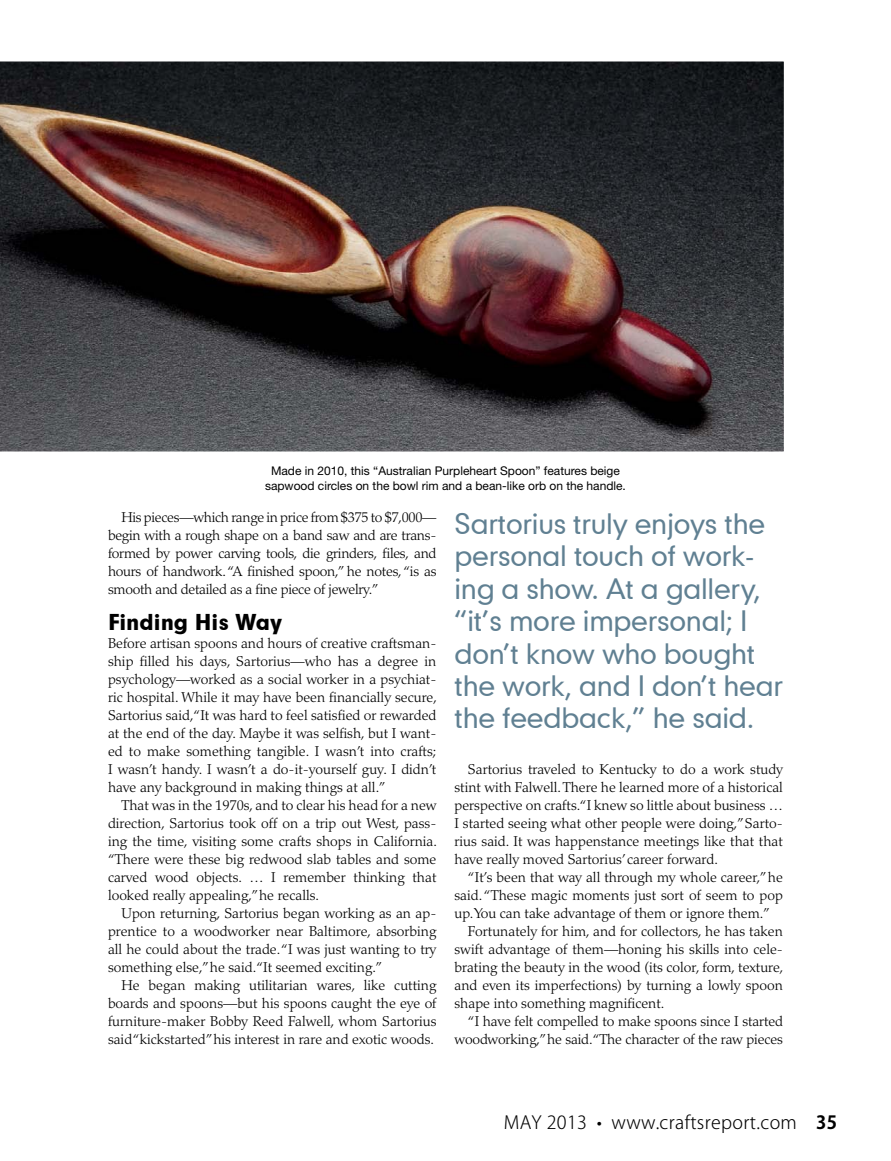
<style>
.page{position:relative;width:891px;height:1161px;background:#fff}
.page>*{position:absolute;margin:0;border:0;box-sizing:border-box;transform-origin:0 0}
.t1{font:27px/32.4px "Geometric 706 BT Medium B";letter-spacing:-.01em;color:#608092}
.t2{font:21px "Geometric 706 BT Black B";color:#000}
.t3{font:300 18px "Koz Go Pro";letter-spacing:.02em;color:#000}
.t4{font:300 14.25px/18px "Palatino";color:#000;text-align:justify}
.t5{font:12px/15px "Helvetica Neue";color:#000;text-align:center}
.s1{font-weight:700}
</style>
<div class="page">
<img style="left:0;top:61px;width:784px;height:391px">
<p class="t5" style="left:265px;top:463px;width:362px">Made in 2010, this “Australian Purpleheart Spoon” features beige sapwood circles on the bowl rim and a bean-like orb on the handle.</p>
<p class="t4" style="left:108px;top:508px;width:330px;text-indent:13px">His pieces—which range in price from $375 to $7,000— begin with a rough shape on a band saw and are trans&shy;formed by power carving tools, die grinders, files, and hours of handwork. “A finished spoon,” he notes, “is as smooth and detailed as a fine piece of jewelry.”</p>
<h2 class="t2" style="left:108px;top:608px;width:176px">Finding His Way</h2>
<p class="t4" style="left:108px;top:634px;width:331px">Before artisan spoons and hours of creative craftsman&shy;ship filled his days, Sartorius—who has a degree in psychology—worked as a social worker in a psychiat&shy;ric hospital. While it may have been financially secure, Sartorius said, “It was hard to feel satisfied or rewarded at the end of the day. Maybe it was selfish, but I want&shy;ed to make something tangible. I wasn’t into crafts; I wasn’t handy. I wasn’t a do-it-yourself guy. I didn’t have any background in making things at all.”</p>
<p class="t4" style="left:108px;top:796px;width:331px;text-indent:13px">That was in the 1970s, and to clear his head for a new direction, Sartorius took off on a trip out West, pass&shy;ing the time, visiting some crafts shops in California. “There were these big redwood slab tables and some carved wood objects. … I remember thinking that looked really appealing,”he recalls.</p>
<p class="t4" style="left:108px;top:904px;width:330px;text-indent:13px">Upon returning, Sartorius began working as an ap&shy;prentice to a woodworker near Baltimore, absorbing all he could about the trade. “I was just wanting to try something else,”he said. “It seemed exciting.”</p>
<p class="t4" style="left:108px;top:976px;width:330px;text-indent:13px">He began making utilitarian wares, like cutting boards and spoons—but his spoons caught the eye of furniture-maker Bobby Reed Falwell, whom Sartorius said “kickstarted”his interest in rare and exotic woods.</p>
<h1 class="t1" style="left:454px;top:507px;width:330px">Sartorius truly enjoys the personal touch of work&shy;ing a show. At a gallery, “it’s more impersonal; I don’t know who bought the work, and I don’t hear the feedback,” he said.</h1>
<p class="t4" style="left:455px;top:760px;width:330px;text-indent:13px">Sartorius traveled to Kentucky to do a work study stint with Falwell. There he learned more of a historical perspective on crafts. “I knew so little about business … I started seeing what other people were doing,” Sarto&shy;rius said. It was happenstance meetings like that that have really moved Sartorius’ career forward.</p>
<p class="t4" style="left:468px;top:868px;width:316px">“It’s been that way all through my whole career,” he</p>
<p class="t4" style="left:455px;top:886px;width:330px">said. “These magic moments just sort of seem to pop</p>
<p class="t4" style="left:455px;top:904px;width:317px">up. You can take advantage of them or ignore them.”</p>
<p class="t4" style="left:468px;top:922px;width:317px">Fortunately for him, and for collectors, he has taken</p>
<p class="t4" style="left:455px;top:940px;width:330px">swift advantage of them—honing his skills into cele-</p>
<p class="t4" style="left:455px;top:958px;width:331px">brating the beauty in the wood (its color, form, texture,</p>
<p class="t4" style="left:455px;top:976px;width:330px">and even its imperfections) by turning a lowly spoon</p>
<p class="t4" style="left:455px;top:994px;width:212px">shape into something magnificent.</p>
<p class="t4" style="left:468px;top:1012px;width:316px">“I have felt compelled to make spoons since I started</p>
<p class="t4" style="left:455px;top:1030px;width:330px">woodworking,”he said. “The character of the raw pieces</p>
<p class="t3" style="left:504px;top:1111px;width:335px">MAY 2013 • www.craftsreport.com <span class="s1">35</span></p>
</div>
